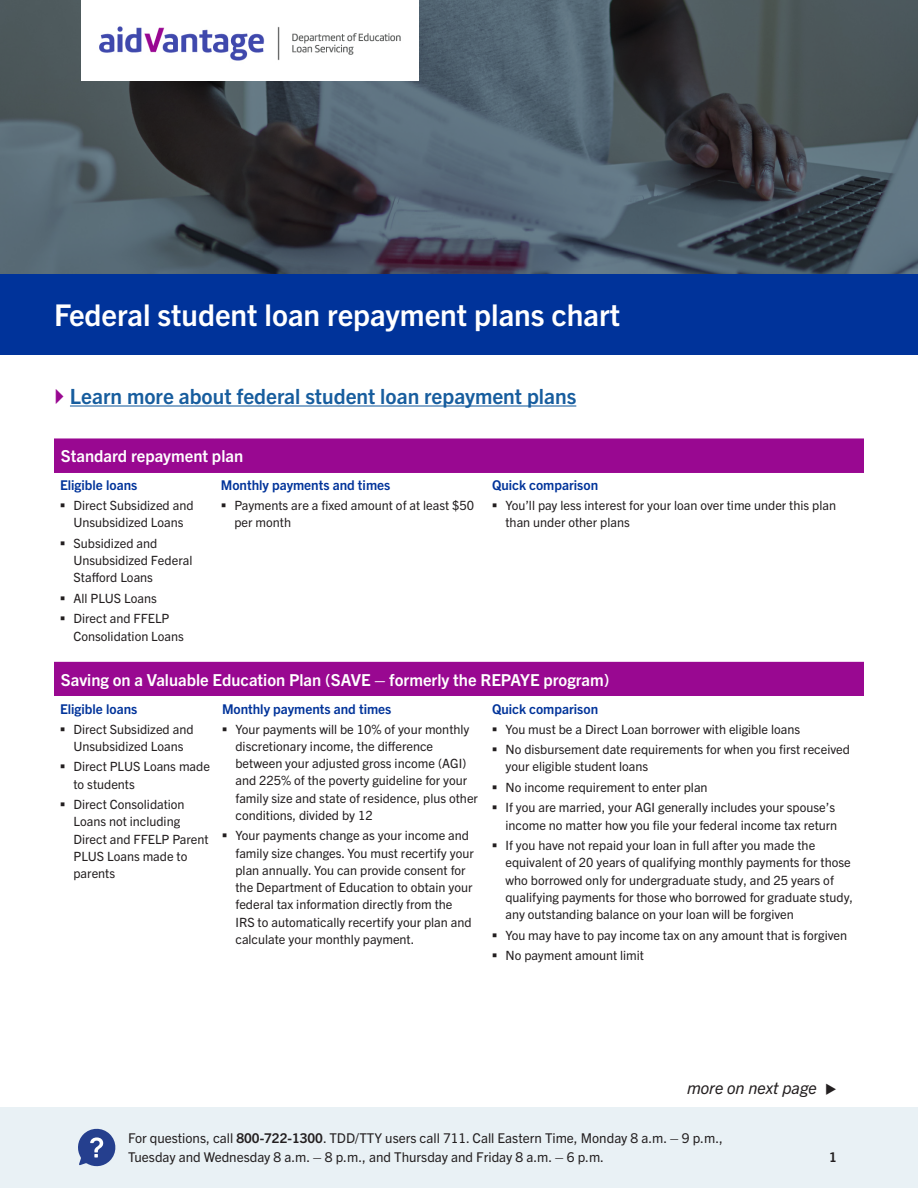
<style>
.page{position:relative;width:918px;height:1188px;background:#fff}
.page>*{position:absolute;margin:0;border:0;box-sizing:border-box;transform-origin:0 0}
.t1{font:700 30px "Trade Gothic Next LT Pro";color:#fff}
.t2{font:700 21px "Trade Gothic Next LT Pro";color:#175d9e}
.t3{font:700 16.5px "Trade Gothic Next LT Pro";color:#fff}
.t4{font:italic 16.5px "Trade Gothic Next LT Pro";color:#231f20}
.t5{font:13.5px/19.2px "Trade Gothic Next LT Pro";color:#231f20}
.t6{font:700 13.5px "Trade Gothic Next LT Pro";color:#00339a}
.t7{font:700 13.5px "Trade Gothic Next LT Pro";color:#231f20}
.t8{font:12.75px/17.2px "Trade Gothic Next LT Pro";color:#231f20}
.s1{font-weight:700}
</style>
<div class="page">
<div style="left:0;top:1107px;width:918px;height:81px;background:#e9f1f5"></div>
<svg style="left:78px;top:1128px;width:38px;height:39px"></svg>
<img style="left:0;top:0;width:918px;height:274px">
<div style="left:81px;top:0;width:337px;height:81px;background:#fff"></div>
<img style="left:99px;top:26px;width:302px;height:35px">
<div style="left:0;top:274px;width:918px;height:81px;background:#00339a"></div>
<hr style="left:70px;top:405px;width:506px;height:2px;background:#175d9e">
<div style="left:54px;top:439px;width:810px;height:34px;background:#990891"></div>
<hr style="left:54px;top:438px;width:161px;height:2px;background:#990891">
<hr style="left:215px;top:438px;width:271px;height:2px;background:#990891">
<hr style="left:486px;top:438px;width:378px;height:2px;background:#990891">
<div style="left:54px;top:663px;width:810px;height:33px;background:#990891"></div>
<hr style="left:54px;top:662px;width:162px;height:1px;background:#990891">
<hr style="left:216px;top:662px;width:270px;height:1px;background:#990891">
<hr style="left:486px;top:662px;width:378px;height:1px;background:#990891">
<h1 class="t1" style="left:54px;top:295px;width:568px">Federal student loan repayment plans chart</h1>
<p class="t2" style="left:70px;top:382px;width:508px">Learn more about federal student loan repayment plans</p>
<h2 class="t3" style="left:61px;top:445px;width:184px">Standard repayment plan</h2>
<h3 class="t6" style="left:60px;top:476px;width:79px">Eligible loans</h3>
<p class="t8" style="left:73px;top:496px;width:122px">Direct Subsidized and<br>Unsubsidized Loans</p>
<p class="t8" style="left:73px;top:534px;width:120px">Subsidized and<br>Unsubsidized Federal<br>Stafford Loans</p>
<p class="t8" style="left:73px;top:589px;width:85px">All PLUS Loans</p>
<p class="t8" style="left:73px;top:609px;width:112px">Direct and FFELP<br>Consolidation Loans</p>
<h3 class="t6" style="left:221px;top:476px;width:171px">Monthly payments and times</h3>
<p class="t8" style="left:234px;top:496px;width:241px">Payments are a fixed amount of at least $50 per month</p>
<h3 class="t6" style="left:492px;top:476px;width:108px">Quick comparison</h3>
<p class="t8" style="left:505px;top:496px;width:332px">You’ll pay less interest for your loan over time under this plan than under other plans</p>
<h2 class="t3" style="left:61px;top:668px;width:550px">Saving on a Valuable Education Plan (SAVE – formerly the REPAYE program)</h2>
<h3 class="t6" style="left:60px;top:699px;width:79px">Eligible loans</h3>
<p class="t8" style="left:73px;top:719px;width:122px">Direct Subsidized and<br>Unsubsidized Loans</p>
<p class="t8" style="left:73px;top:757px;width:138px">Direct PLUS Loans made to students</p>
<p class="t8" style="left:73px;top:795px;width:137px">Direct Consolidation<br>Loans not including<br>Direct and FFELP Parent<br>PLUS Loans made to parents</p>
<h3 class="t6" style="left:492px;top:699px;width:108px">Quick comparison</h3>
<p class="t8" style="left:505px;top:719px;width:296px">You must be a Direct Loan borrower with eligible loans</p>
<p class="t8" style="left:505px;top:740px;width:346px">No disbursement date requirements for when you first received your eligible student loans</p>
<p class="t8" style="left:505px;top:778px;width:204px">No income requirement to enter plan</p>
<p class="t8" style="left:505px;top:798px;width:333px">If you are married, your AGI generally includes your spouse’s income no matter how you file your federal income tax return</p>
<p class="t8" style="left:505px;top:836px;width:349px">If you have not repaid your loan in full after you made the equivalent of 20 years of qualifying monthly payments for those who borrowed only for undergraduate study, and 25 years of qualifying payments for those who borrowed for graduate study, any outstanding balance on your loan will be forgiven</p>
<p class="t8" style="left:505px;top:925px;width:343px">You may have to pay income tax on any amount that is forgiven</p>
<p class="t8" style="left:505px;top:946px;width:140px">No payment amount limit</p>
<h3 class="t6" style="left:222px;top:699px;width:171px">Monthly payments and times</h3>
<p class="t8" style="left:235px;top:719px;width:244px">Your payments will be 10% of your monthly discretionary income, the difference between your adjusted gross income (AGI) and 225% of the poverty guideline for your family size and state of residence, plus other conditions, divided by 12</p>
<p class="t8" style="left:235px;top:826px;width:240px">Your payments change as your income and family size changes. You must recertify your plan annually. You can provide consent for the Department of Education to obtain your federal tax information directly from the IRS to automatically recertify your plan and calculate your monthly payment.</p>
<p class="t4" style="left:687px;top:1077px;width:151px">more on next page ◆</p>
<p class="t5" style="left:128px;top:1128px;width:596px">For questions, call <span class="s1">800-722-1300</span>. TDD/TTY users call 711. Call Eastern Time, Monday 8 a.m. – 9 p.m.,<br>Tuesday and Wednesday 8 a.m. – 8 p.m., and Thursday and Friday 8 a.m. – 6 p.m.</p>
<p class="t7" style="left:829px;top:1148px;width:9px">1</p>
</div>
